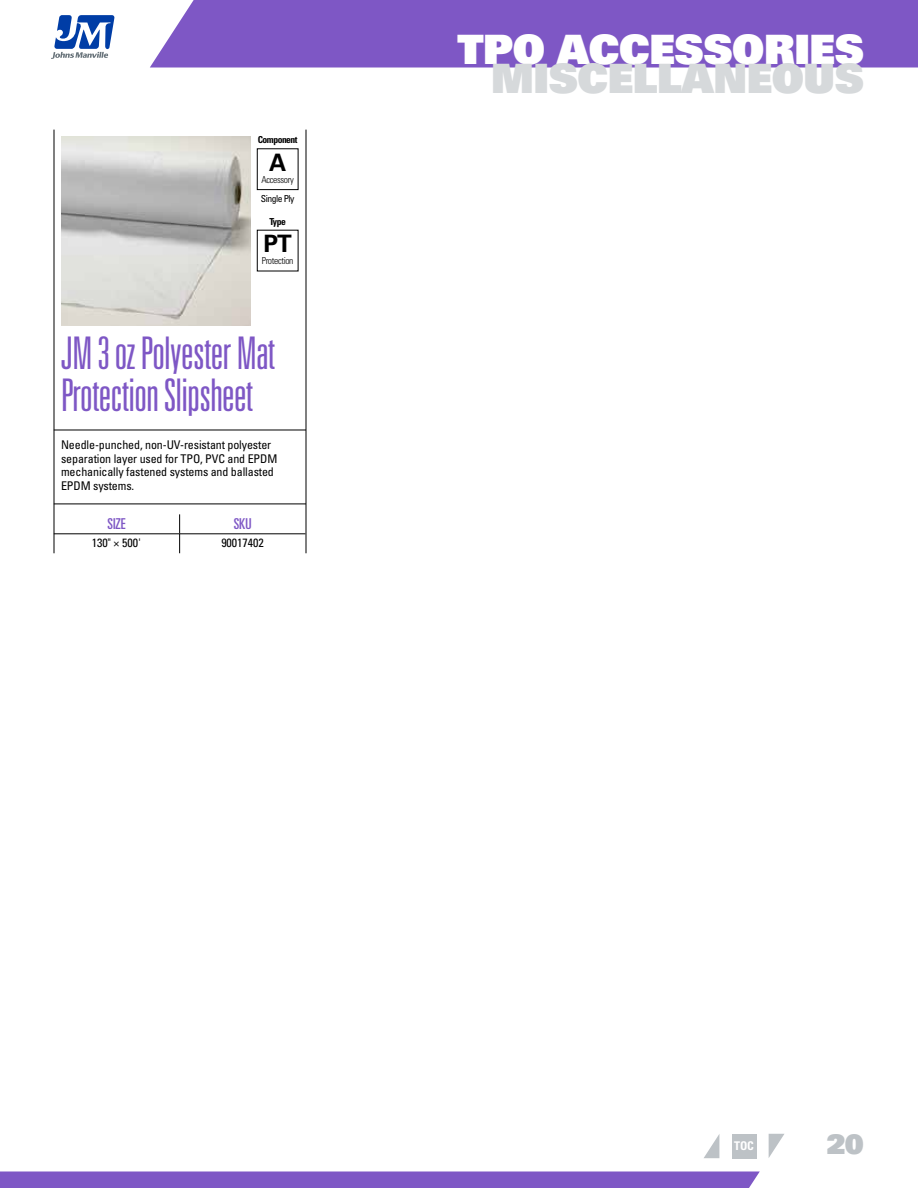
<style>
.page{position:relative;width:918px;height:1188px;background:#fff}
.page>*{position:absolute;margin:0;border:0;box-sizing:border-box;transform-origin:0 0}
.t1{font:300 ultra-condensed 45px/42px "Univers LT Std";letter-spacing:-.015em;color:#7e57c5}
.t2{font:40.5px "Univers LT Std X Black";letter-spacing:-.01em;color:#fff}
.t3{font:40.5px "Univers LT Std X Black";letter-spacing:-.01em;color:#d6d9db}
.t4{font:27px "Univers LT Std X Black";color:#bdc2c6}
.t5{font:700 24px "Univers LT Std";color:#000}
.t6{font:ultra-condensed 15px "Univers LT Std";color:#7e57c5}
.t7{font:condensed 12px/13.5px "Univers LT Std";letter-spacing:-.01em;color:#000}
.t8{font:700 condensed 12px "Univers LT Std";color:#fff}
.t9{font:300 condensed 9.6px "Univers LT Std";letter-spacing:-.04em;color:#000}
.t10{font:700 condensed 9.6px "Univers LT Std";letter-spacing:-.05em;color:#000}
.t11{font:condensed 9.6px "Univers LT Std";letter-spacing:-.05em;color:#000}
</style>
<div class="page">
<div style="left:150px;top:0;width:768px;height:68px;background:#7e57c5"></div>
<div style="left:0;top:1171px;width:760px;height:17px;background:#7e57c5"></div>
<svg style="left:51px;top:15px;width:64px;height:44px"></svg>
<hr style="left:180px;top:534px;width:125px;height:1px;background:#000">
<hr style="left:54px;top:534px;width:126px;height:1px;background:#000">
<svg style="left:179px;top:514px;width:1px;height:39px"></svg>
<img style="left:61px;top:136px;width:189px;height:189px">
<div style="left:257px;top:148px;width:41px;height:42px;border:1px solid #000"></div>
<hr style="left:54px;top:130px;width:1px;height:423px;background:#000">
<hr style="left:306px;top:130px;width:1px;height:423px;background:#000">
<hr style="left:54px;top:430px;width:252px;height:1px;background:#000">
<hr style="left:54px;top:504px;width:252px;height:1px;background:#000">
<svg style="left:769px;top:1134px;width:15px;height:23px"></svg>
<svg style="left:704px;top:1135px;width:15px;height:23px"></svg>
<div style="left:732px;top:1134px;width:24px;height:24px;background:#bdc2c6"></div>
<p class="t10" style="left:258px;top:134px;width:41px">Component</p>
<h3 class="t5" style="left:269px;top:148px;width:19px">A</h3>
<p class="t9" style="left:262px;top:174px;width:34px">Accessory</p>
<p class="t11" style="left:261px;top:193px;width:35px">Single Ply</p>
<p class="t10" style="left:270px;top:215px;width:18px">Type</p>
<h3 class="t5" style="left:264px;top:230px;width:30px">PT</h3>
<p class="t9" style="left:262px;top:255px;width:33px">Protection</p>
<h1 class="t1" style="left:61px;top:331px;width:216px">JM 3 oz Polyester Mat<br>Protection Slipsheet</h1>
<p class="t7" style="left:61px;top:438px;width:218px">Needle-punched, non-UV-resistant polyester separation layer used for TPO, PVC and EPDM mechanically fastened systems and ballasted EPDM systems.</p>
<p class="t6" style="left:108px;top:516px;width:20px">SIZE</p>
<p class="t6" style="left:234px;top:516px;width:19px">SKU</p>
<p class="t7" style="left:92px;top:535px;width:51px">130" × 500'</p>
<p class="t7" style="left:221px;top:535px;width:44px">90017402</p>
<h2 class="t2" style="left:457px;top:23px;width:354px">TPO ACCESSORI</h2>
<h2 class="t2" style="left:470px;top:23px;width:395px">PVC MEMBRANES</h2>
<h2 class="t3" style="left:491px;top:52px;width:374px">MISCELLANEOUS</h2>
<p class="t8" style="left:734px;top:1138px;width:21px">TOC</p>
<h3 class="t4" style="left:827px;top:1126px;width:39px">20</h3>
</div>
